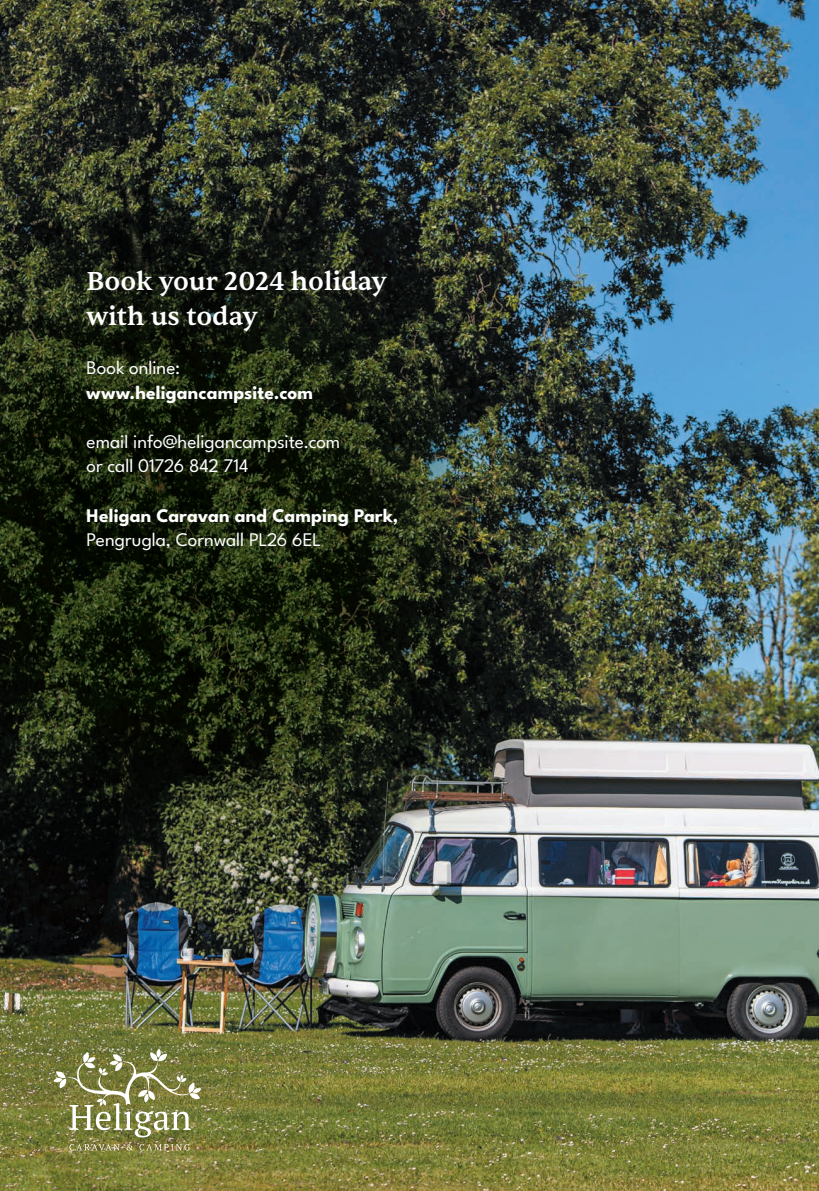
<style>
.page{position:relative;width:819px;height:1191px;background:#fff}
.page>*{position:absolute;margin:0;border:0;box-sizing:border-box;transform-origin:0 0}
.t1{font:500 26.25px/35px "Sentient";color:#fff}
.t2{font:19.25px/24.5px "League Spartan";letter-spacing:-.005em;color:#fff}
.t3{font:700 19.25px "League Spartan";letter-spacing:.005em;color:#fff}
</style>
<div class="page">
<img style="left:0;top:0;width:819px;height:1191px">
<svg style="left:156px;top:1048px;width:5px;height:9px"></svg>
<svg style="left:54px;top:1052px;width:147px;height:85px;background:#90935e"></svg>
<svg style="left:69px;top:1144px;width:51px;height:6px"></svg>
<svg style="left:127px;top:1144px;width:6px;height:6px"></svg>
<svg style="left:139px;top:1144px;width:51px;height:6px"></svg>
<h1 class="t1" style="left:87px;top:264px;width:301px">Book your 2024 holiday with us today</h1>
<p class="t2" style="left:87px;top:354px;width:95px">Book online:</p>
<p class="t3" style="left:87px;top:377px;width:228px">www.heligancampsite.com</p>
<p class="t2" style="left:87px;top:427px;width:255px">email info@heligancampsite.com or call 01726 842 714</p>
<p class="t3" style="left:87px;top:500px;width:313px">Heligan Caravan and Camping Park,</p>
<p class="t2" style="left:87px;top:526px;width:236px">Pengrugla, Cornwall PL26 6EL</p>
</div>
